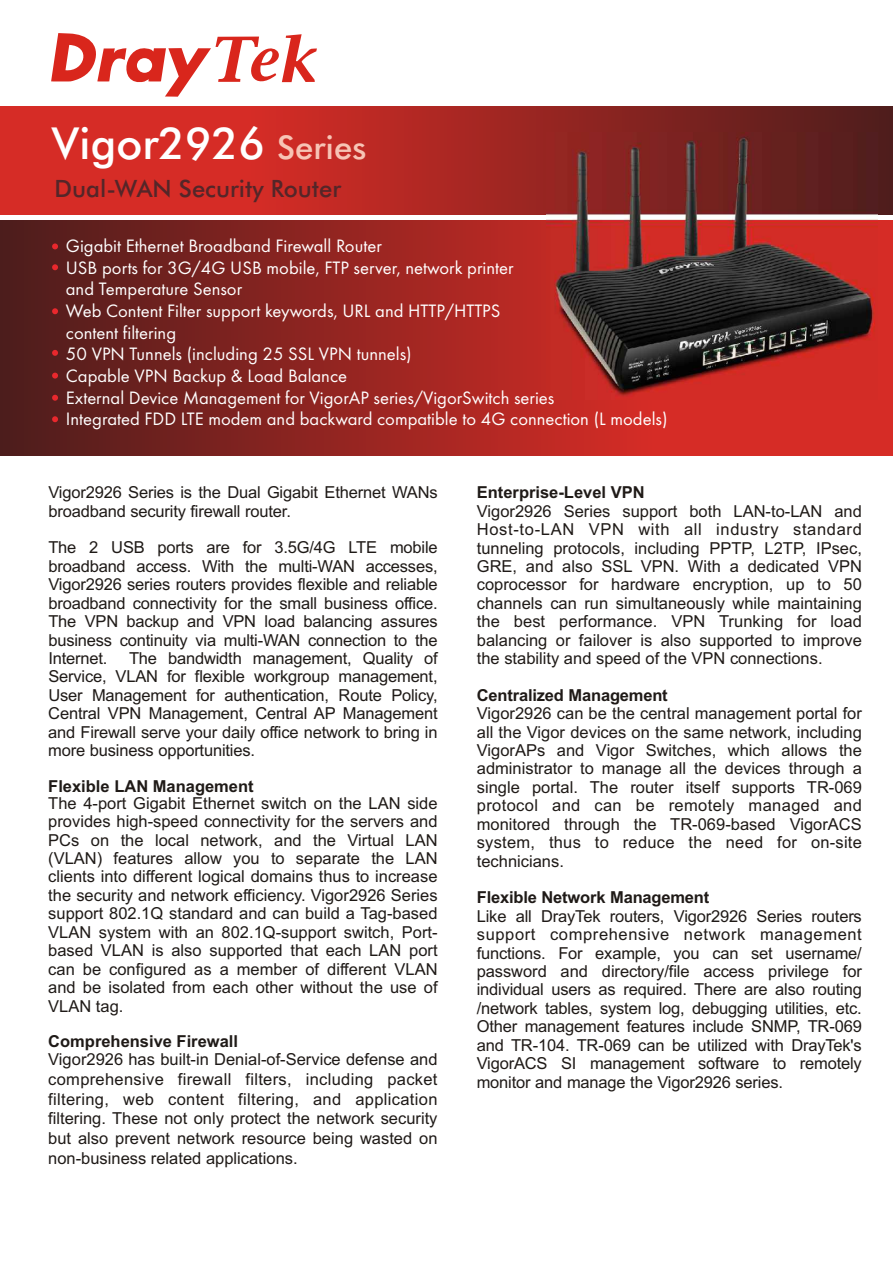
<style>
.page{position:relative;width:893px;height:1263px;background:#fff}
.page>*{position:absolute;margin:0;border:0;box-sizing:border-box;transform-origin:0 0}
.t1{font:500 44.1px "Futura BT";color:#fff}
.t2{font:500 23.85px "Futura BT";color:#542629}
.t3{font:18.6px/21.8px "Futura TEE";color:#fff}
.t4{font:16.5px/18.5px "Arial";letter-spacing:-.01em;color:#1f1a17;text-align:justify}
.t5{font:700 16.5px "Arial";color:#1f1a17}
.s1{font-size:32.85px;color:#f7c4b5}
</style>
<div class="page">
<svg style="left:0;top:106px;width:893px;height:108px;background:#b72823"></svg>
<svg style="left:0;top:220px;width:893px;height:235px;background:#912421"></svg>
<img style="left:546px;top:132px;width:331px;height:267px">
<svg style="left:51px;top:33px;width:266px;height:64px"></svg>
<svg style="left:52px;top:395px;width:6px;height:6px"></svg>
<svg style="left:52px;top:308px;width:6px;height:6px"></svg>
<svg style="left:52px;top:243px;width:6px;height:6px"></svg>
<svg style="left:52px;top:264px;width:6px;height:6px"></svg>
<svg style="left:52px;top:416px;width:6px;height:6px"></svg>
<svg style="left:52px;top:350px;width:6px;height:6px"></svg>
<svg style="left:52px;top:373px;width:6px;height:6px"></svg>
<h1 class="t1" style="left:52px;top:125px;width:316px">Vigor2926 <span class="s1">Series</span></h1>
<h2 class="t2" style="left:55px;top:179px;width:288px">Dual-WAN Security Router</h2>
<p class="t3" style="left:66px;top:236px;width:603px">Gigabit Ethernet Broadband Firewall Router<br>USB ports for 3G/4G USB mobile, FTP server, network printer<br>and Temperature Sensor<br>Web Content Filter support keywords, URL and HTTP/HTTPS<br>content filtering<br>50 VPN Tunnels (including 25 SSL VPN tunnels)<br>Capable VPN Backup &amp; Load Balance<br>External Device Management for VigorAP series/VigorSwitch series<br>Integrated FDD LTE modem and backward compatible to 4G connection (L models)</p>
<p class="t4" style="left:48px;top:485px;width:391px">Vigor2926 Series is the Dual Gigabit Ethernet WANs broadband security firewall router.</p>
<p class="t4" style="left:48px;top:540px;width:391px">The 2 USB ports are for 3.5G/4G LTE mobile broadband access. With the multi-WAN accesses, Vigor2926 series routers provides flexible and reliable broadband connectivity for the small business office.<br>The VPN backup and VPN load balancing assures business continuity via multi-WAN connection to the Internet.</p>
<p class="t4" style="left:48px;top:650px;width:391px;text-indent:81px">The bandwidth management, Quality of Service, VLAN for flexible workgroup management, User Management for authentication, Route Policy, Central VPN Management, Central AP Management and Firewall serve your daily office network to bring in more business opportunities.</p>
<p class="t5" style="left:48px;top:779px;width:207px">Flexible LAN Management</p>
<p class="t4" style="left:48px;top:795px;width:391px">The 4-port Gigabit Ethernet switch on the LAN side provides high-speed connectivity for the servers and PCs on the local network, and the Virtual LAN (VLAN) features allow you to separate the LAN clients into different logical domains thus to increase the security and network efficiency. Vigor2926 Series support 802.1Q standard and can build a Tag-based VLAN system with an 802.1Q-support switch, Port&shy;based VLAN is also supported that each LAN port can be configured as a member of different VLAN and be isolated from each other without the use of VLAN tag.</p>
<p class="t5" style="left:48px;top:1035px;width:191px">Comprehensive Firewall</p>
<p class="t4" style="left:48px;top:1051px;width:391px;line-height:19.6px">Vigor2926 has built-in Denial-of-Service defense and comprehensive firewall filters, including packet filtering, web content filtering, and application filtering. These not only protect the network security but also prevent network resource being wasted on non-business related applications.</p>
<p class="t5" style="left:477px;top:486px;width:169px">Enterprise-Level VPN</p>
<p class="t4" style="left:477px;top:503px;width:387px">Vigor2926 Series support both LAN-to-LAN and Host-to-LAN VPN with all industry standard tunneling protocols, including PPTP, L2TP, IPsec, GRE, and also SSL VPN. With a dedicated VPN coprocessor for hardware encryption, up to 50 channels can run simultaneously while maintaining the best performance. VPN Trunking for load balancing or failover is also supported to improve the stability and speed of the VPN connections.</p>
<p class="t5" style="left:477px;top:689px;width:192px">Centralized Management</p>
<p class="t4" style="left:477px;top:706px;width:387px">Vigor2926 can be the central management portal for all the Vigor devices on the same network, including VigorAPs and Vigor Switches, which allows the administrator to manage all the devices through a single portal. The router itself supports TR-069 protocol and can be remotely managed and monitored through the TR-069-based VigorACS system, thus to reduce the need for on-site technicians.</p>
<p class="t5" style="left:477px;top:891px;width:234px">Flexible Network Management</p>
<p class="t4" style="left:477px;top:908px;width:387px">Like all DrayTek routers, Vigor2926 Series routers support comprehensive network management functions. For example, you can set username/ password and directory/file access privilege for individual users as required. There are also routing /network tables, system log, debugging utilities, etc.<br>Other management features include SNMP, TR-069 and TR-104. TR-069 can be utilized with DrayTek's VigorACS SI management software to remotely monitor and manage the Vigor2926 series.</p>
</div>
